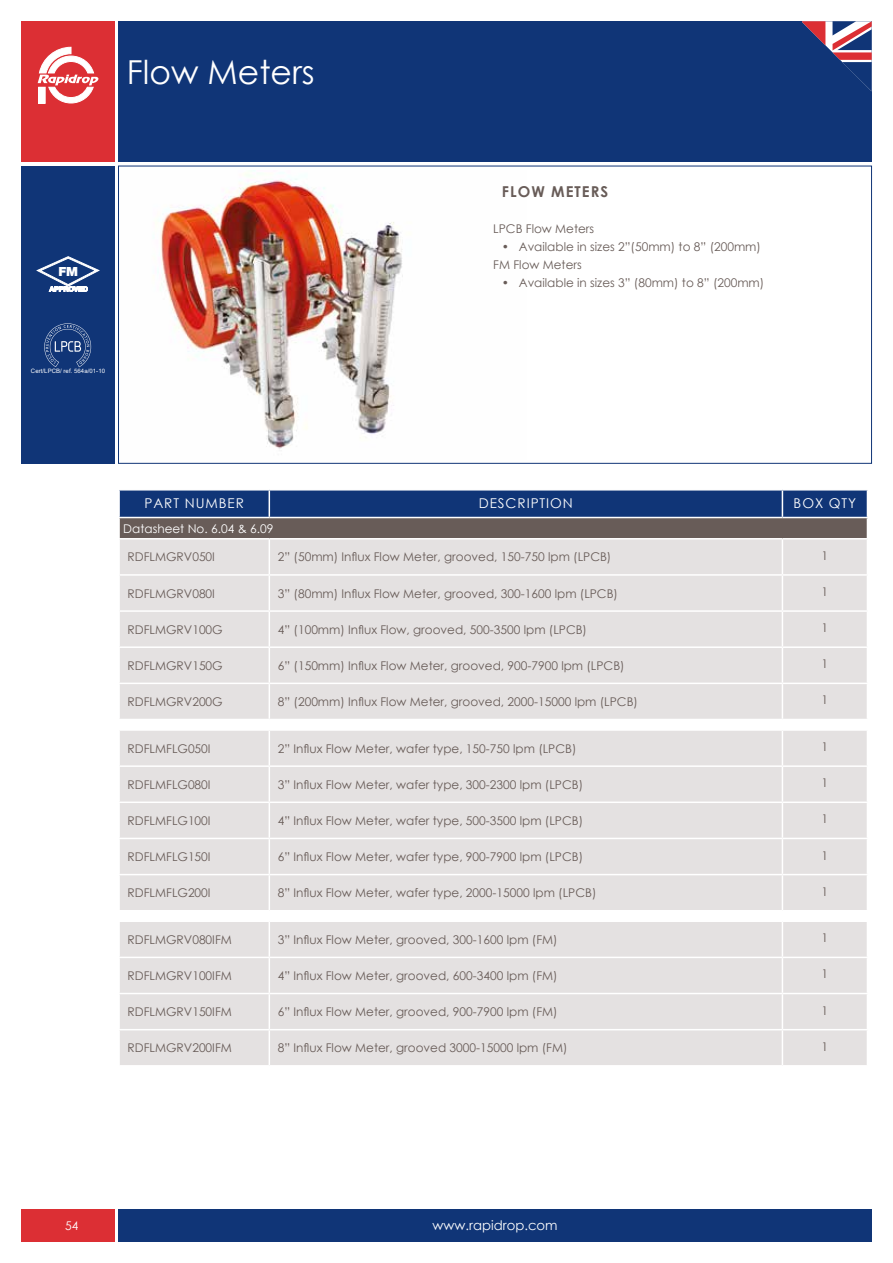
<style>
.page{position:relative;width:893px;height:1263px;background:#fff}
.page>*{position:absolute;margin:0;border:0;box-sizing:border-box;transform-origin:0 0}
.t1{font:33px "Century Gothic";color:#fff}
.t2{font:700 15px "Century Gothic";letter-spacing:.07em;color:#685c58}
.t3{font:13.5px "Century Gothic";letter-spacing:.07em;color:#fff}
.t4{font:13.2px "Century Gothic";color:#fff}
.t5{font:900 12.6px "Helvetica Neue";color:#fff}
.t6{font:12px/18px "Century Gothic";color:#685c58}
.t7{font:12px "Century Gothic";color:#fff}
.t8{font:6px "Arial";letter-spacing:.01em;color:#fff}
</style>
<div class="page">
<div style="left:21px;top:1209px;width:94px;height:33px;background:#dc2f34"></div>
<div style="left:118px;top:1209px;width:754px;height:33px;background:#103577"></div>
<div style="left:118px;top:21px;width:754px;height:141px;background:#103577"></div>
<div style="left:21px;top:21px;width:94px;height:141px;background:#dc2f34"></div>
<svg style="left:802px;top:21px;width:70px;height:70px"></svg>
<svg style="left:38px;top:47px;width:60px;height:57px"></svg>
<img style="left:158px;top:170px;width:245px;height:279px">
<div style="left:21px;top:166px;width:94px;height:297px;background:#103577"></div>
<div style="left:120px;top:539px;width:747px;height:526px;background:#e4e1e1"></div>
<svg style="left:120px;top:720px;width:747px;height:200px;background:#e6e3e3"></svg>
<svg style="left:119px;top:490px;width:749px;height:48px;background:#3f4e70"></svg>
<hr style="left:269px;top:539px;width:1px;height:35px;background:#fff">
<hr style="left:782px;top:539px;width:1px;height:35px;background:#fff">
<hr style="left:118px;top:574px;width:151px;height:2px;background:#fff">
<hr style="left:269px;top:574px;width:513px;height:2px;background:#fff">
<hr style="left:269px;top:576px;width:1px;height:34px;background:#fff">
<hr style="left:782px;top:574px;width:86px;height:2px;background:#fff">
<hr style="left:782px;top:576px;width:1px;height:34px;background:#fff">
<hr style="left:269px;top:612px;width:1px;height:34px;background:#fff">
<hr style="left:782px;top:612px;width:1px;height:34px;background:#fff">
<hr style="left:269px;top:648px;width:1px;height:35px;background:#fff">
<hr style="left:782px;top:648px;width:1px;height:35px;background:#fff">
<hr style="left:269px;top:684px;width:1px;height:35px;background:#fff">
<hr style="left:782px;top:684px;width:1px;height:35px;background:#fff">
<hr style="left:269px;top:731px;width:1px;height:34px;background:#fff">
<hr style="left:782px;top:731px;width:1px;height:34px;background:#fff">
<hr style="left:269px;top:767px;width:1px;height:34px;background:#fff">
<hr style="left:782px;top:767px;width:1px;height:34px;background:#fff">
<hr style="left:269px;top:803px;width:1px;height:35px;background:#fff">
<hr style="left:782px;top:803px;width:1px;height:35px;background:#fff">
<hr style="left:269px;top:839px;width:1px;height:35px;background:#fff">
<hr style="left:782px;top:839px;width:1px;height:35px;background:#fff">
<hr style="left:269px;top:875px;width:1px;height:35px;background:#fff">
<hr style="left:782px;top:875px;width:1px;height:35px;background:#fff">
<hr style="left:269px;top:922px;width:1px;height:35px;background:#fff">
<hr style="left:782px;top:922px;width:1px;height:35px;background:#fff">
<hr style="left:269px;top:958px;width:1px;height:35px;background:#fff">
<hr style="left:782px;top:958px;width:1px;height:35px;background:#fff">
<hr style="left:269px;top:994px;width:1px;height:35px;background:#fff">
<hr style="left:782px;top:994px;width:1px;height:35px;background:#fff">
<hr style="left:269px;top:1030px;width:1px;height:35px;background:#fff">
<hr style="left:782px;top:1030px;width:1px;height:35px;background:#fff">
<hr style="left:118px;top:610px;width:151px;height:2px;background:#fff">
<hr style="left:269px;top:610px;width:513px;height:2px;background:#fff">
<hr style="left:782px;top:610px;width:86px;height:2px;background:#fff">
<hr style="left:118px;top:646px;width:151px;height:2px;background:#fff">
<hr style="left:269px;top:646px;width:513px;height:2px;background:#fff">
<hr style="left:782px;top:646px;width:86px;height:2px;background:#fff">
<hr style="left:118px;top:683px;width:151px;height:1px;background:#fff">
<hr style="left:269px;top:683px;width:513px;height:1px;background:#fff">
<hr style="left:782px;top:683px;width:86px;height:1px;background:#fff">
<hr style="left:118px;top:719px;width:151px;height:1px;background:#fff">
<hr style="left:269px;top:719px;width:513px;height:1px;background:#fff">
<hr style="left:782px;top:719px;width:86px;height:1px;background:#fff">
<hr style="left:118px;top:729px;width:151px;height:2px;background:#fff">
<hr style="left:269px;top:729px;width:513px;height:2px;background:#fff">
<hr style="left:782px;top:729px;width:86px;height:2px;background:#fff">
<hr style="left:118px;top:765px;width:151px;height:2px;background:#fff">
<hr style="left:269px;top:765px;width:513px;height:2px;background:#fff">
<hr style="left:782px;top:765px;width:86px;height:2px;background:#fff">
<hr style="left:118px;top:801px;width:151px;height:2px;background:#fff">
<hr style="left:269px;top:801px;width:513px;height:2px;background:#fff">
<hr style="left:782px;top:801px;width:86px;height:2px;background:#fff">
<hr style="left:118px;top:838px;width:151px;height:1px;background:#fff">
<hr style="left:269px;top:838px;width:513px;height:1px;background:#fff">
<hr style="left:782px;top:838px;width:86px;height:1px;background:#fff">
<hr style="left:118px;top:874px;width:151px;height:1px;background:#fff">
<hr style="left:269px;top:874px;width:513px;height:1px;background:#fff">
<hr style="left:782px;top:874px;width:86px;height:1px;background:#fff">
<hr style="left:118px;top:910px;width:151px;height:1px;background:#fff">
<hr style="left:269px;top:910px;width:513px;height:1px;background:#fff">
<hr style="left:782px;top:910px;width:86px;height:1px;background:#fff">
<hr style="left:118px;top:920px;width:151px;height:2px;background:#fff">
<hr style="left:269px;top:920px;width:513px;height:2px;background:#fff">
<hr style="left:782px;top:920px;width:86px;height:2px;background:#fff">
<hr style="left:118px;top:957px;width:151px;height:1px;background:#fff">
<hr style="left:269px;top:957px;width:513px;height:1px;background:#fff">
<hr style="left:782px;top:957px;width:86px;height:1px;background:#fff">
<hr style="left:118px;top:993px;width:151px;height:1px;background:#fff">
<hr style="left:269px;top:993px;width:513px;height:1px;background:#fff">
<hr style="left:782px;top:993px;width:86px;height:1px;background:#fff">
<hr style="left:118px;top:1029px;width:151px;height:1px;background:#fff">
<hr style="left:269px;top:1029px;width:513px;height:1px;background:#fff">
<hr style="left:782px;top:1029px;width:86px;height:1px;background:#fff">
<svg style="left:37px;top:257px;width:62px;height:35px"></svg>
<svg style="left:44px;top:323px;width:47px;height:44px"></svg>
<h1 class="t1" style="left:127px;top:49px;width:189px">Flow Meters</h1>
<p class="t5" style="left:58px;top:264px;width:21px">FM</p>
<p class="t8" style="left:31px;top:366px;width:76px">Cert/LPCB/ ref. 564a/01-10</p>
<p class="t2" style="left:502px;top:180px;width:108px">FLOW METERS</p>
<p class="t6" style="left:493px;top:220px;width:102px">LPCB Flow Meters</p>
<p class="t6" style="left:493px;top:238px;width:269px;text-indent:9px">• Available in sizes 2”(50mm) to 8” (200mm)<br>FM Flow Meters</p>
<p class="t6" style="left:502px;top:274px;width:264px">• Available in sizes 3” (80mm) to 8” (200mm)</p>
<p class="t3" style="left:144px;top:494px;width:101px">PART NUMBER</p>
<p class="t3" style="left:479px;top:494px;width:96px">DESCRIPTION</p>
<p class="t3" style="left:794px;top:494px;width:64px">BOX QTY</p>
<p class="t7" style="left:123px;top:520px;width:152px">Datasheet No. 6.04 &amp; 6.09</p>
<p class="t6" style="left:128px;top:548px;width:89px">RDFLMGRV050I</p>
<p class="t6" style="left:278px;top:548px;width:335px">2” (50mm) Influx Flow Meter, grooved, 150-750 lpm (LPCB)</p>
<p class="t6" style="left:822px;top:546px;width:8px">1</p>
<p class="t6" style="left:128px;top:584px;width:89px">RDFLMGRV080I</p>
<p class="t6" style="left:278px;top:584px;width:342px">3” (80mm) Influx Flow Meter, grooved, 300-1600 lpm (LPCB)</p>
<p class="t6" style="left:822px;top:582px;width:8px">1</p>
<p class="t6" style="left:128px;top:620px;width:97px">RDFLMGRV100G</p>
<p class="t6" style="left:278px;top:620px;width:311px">4” (100mm) Influx Flow, grooved, 500-3500 lpm (LPCB)</p>
<p class="t6" style="left:822px;top:619px;width:8px">1</p>
<p class="t6" style="left:128px;top:656px;width:97px">RDFLMGRV150G</p>
<p class="t6" style="left:278px;top:656px;width:348px">6” (150mm) Influx Flow Meter, grooved, 900-7900 lpm (LPCB)</p>
<p class="t6" style="left:822px;top:655px;width:8px">1</p>
<p class="t6" style="left:128px;top:692px;width:97px">RDFLMGRV200G</p>
<p class="t6" style="left:278px;top:692px;width:362px">8” (200mm) Influx Flow Meter, grooved, 2000-15000 lpm (LPCB)</p>
<p class="t6" style="left:822px;top:691px;width:8px">1</p>
<p class="t6" style="left:128px;top:739px;width:85px">RDFLMFLG050I</p>
<p class="t6" style="left:278px;top:739px;width:300px">2” Influx Flow Meter, wafer type, 150-750 lpm (LPCB)</p>
<p class="t6" style="left:822px;top:737px;width:8px">1</p>
<p class="t6" style="left:128px;top:775px;width:85px">RDFLMFLG080I</p>
<p class="t6" style="left:278px;top:775px;width:307px">3” Influx Flow Meter, wafer type, 300-2300 lpm (LPCB)</p>
<p class="t6" style="left:822px;top:774px;width:8px">1</p>
<p class="t6" style="left:128px;top:811px;width:85px">RDFLMFLG100I</p>
<p class="t6" style="left:278px;top:811px;width:307px">4” Influx Flow Meter, wafer type, 500-3500 lpm (LPCB)</p>
<p class="t6" style="left:822px;top:810px;width:8px">1</p>
<p class="t6" style="left:128px;top:847px;width:85px">RDFLMFLG150I</p>
<p class="t6" style="left:278px;top:847px;width:307px">6” Influx Flow Meter, wafer type, 900-7900 lpm (LPCB)</p>
<p class="t6" style="left:822px;top:846px;width:8px">1</p>
<p class="t6" style="left:128px;top:884px;width:85px">RDFLMFLG200I</p>
<p class="t6" style="left:278px;top:884px;width:320px">8” Influx Flow Meter, wafer type, 2000-15000 lpm (LPCB)</p>
<p class="t6" style="left:822px;top:882px;width:8px">1</p>
<p class="t6" style="left:128px;top:930px;width:106px">RDFLMGRV080IFM</p>
<p class="t6" style="left:278px;top:930px;width:281px">3” Influx Flow Meter, grooved, 300-1600 lpm (FM)</p>
<p class="t6" style="left:822px;top:929px;width:8px">1</p>
<p class="t6" style="left:128px;top:966px;width:106px">RDFLMGRV100IFM</p>
<p class="t6" style="left:278px;top:966px;width:281px">4” Influx Flow Meter, grooved, 600-3400 lpm (FM)</p>
<p class="t6" style="left:822px;top:965px;width:8px">1</p>
<p class="t6" style="left:128px;top:1002px;width:106px">RDFLMGRV150IFM</p>
<p class="t6" style="left:278px;top:1002px;width:281px">6” Influx Flow Meter, grooved, 900-7900 lpm (FM)</p>
<p class="t6" style="left:822px;top:1001px;width:8px">1</p>
<p class="t6" style="left:128px;top:1039px;width:106px">RDFLMGRV200IFM</p>
<p class="t6" style="left:278px;top:1039px;width:291px">8” Influx Flow Meter, grooved 3000-15000 lpm (FM)</p>
<p class="t6" style="left:822px;top:1037px;width:8px">1</p>
<p class="t7" style="left:65px;top:1217px;width:15px">54</p>
<p class="t4" style="left:432px;top:1216px;width:127px">www.rapidrop.com</p>
</div>
